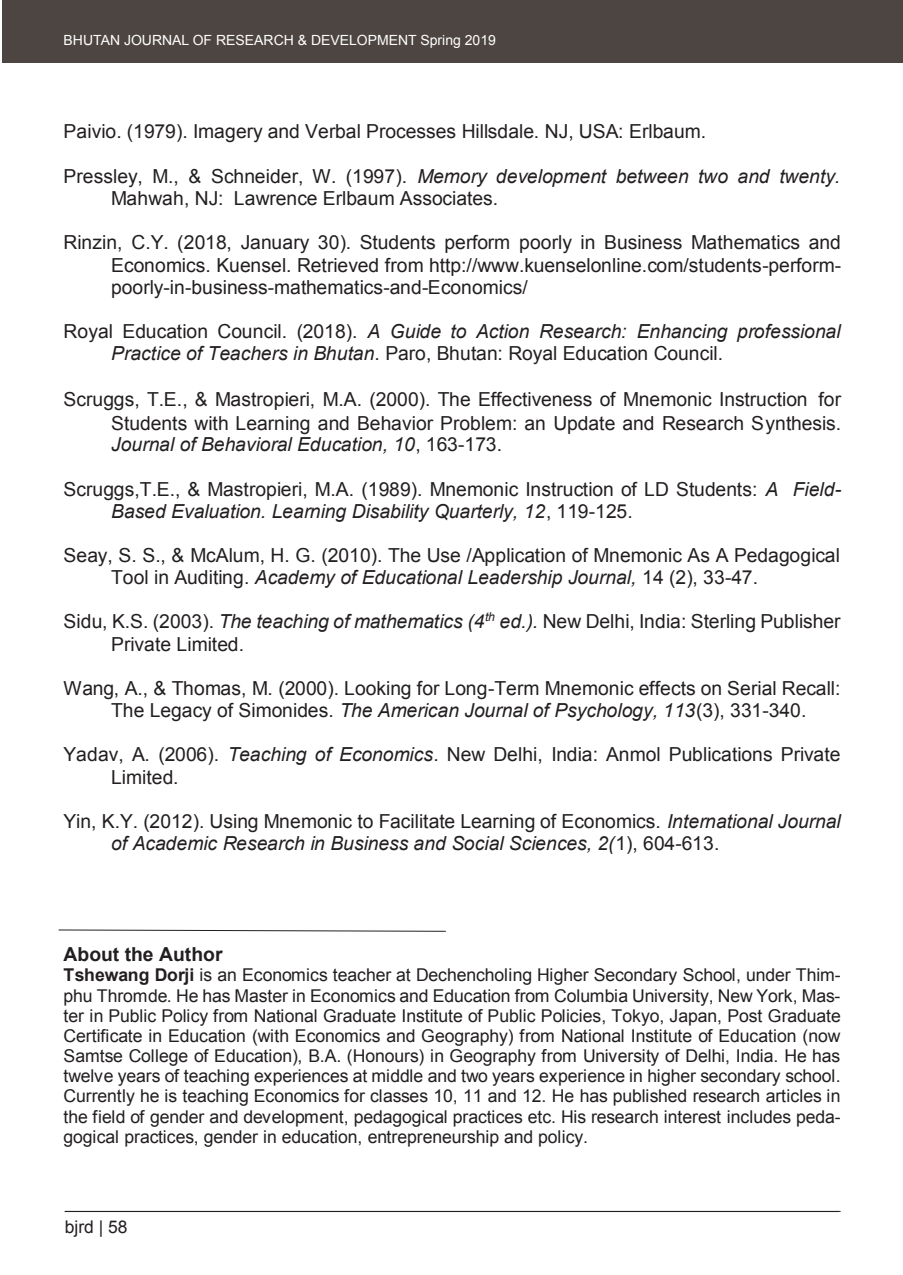
<style>
.page{position:relative;width:903px;height:1275px;background:#fff}
.page>*{position:absolute;margin:0;border:0;box-sizing:border-box;transform-origin:0 0}
.t1{font:19.25px/22.8px "Arial";color:#231f20}
.t2{font:italic 19.25px/22.2px "Arial";color:#231f20}
.t3{font:700 19.25px "Arial";color:#231f20}
.t4{font:17.68px/20.3px "Arial";letter-spacing:-.01em;color:#231f20;text-align:justify}
.t5{font:17.5px "Arial";color:#231f20}
.t6{font:14px "Arial";color:#fff}
.s1{font-style:italic}
.s2{font-style:normal}
.s3{font-weight:700}
</style>
<div class="page">
<div style="left:3px;top:1px;width:900px;height:62px;background:#4d4542"></div>
<hr style="left:65px;top:1211px;width:775px;height:1px;background:#231f20">
<svg style="left:58px;top:929px;width:388px;height:3px"></svg>
<p class="t6" style="left:64px;top:31px;width:434px">BHUTAN JOURNAL OF RESEARCH &amp; DEVELOPMENT Spring 2019</p>
<p class="t1" style="left:64px;top:120px;width:644px">Paivio. (1979). Imagery and Verbal Processes Hillsdale. NJ, USA: Erlbaum.</p>
<p class="t1" style="left:111px;top:165px;width:731px;text-indent:-47px">Pressley, M., &amp; Schneider, W. (1997). <span class="s1">Memory development between two and twenty.<br></span>Mahwah, NJ: Lawrence Erlbaum Associates.</p>
<p class="t1" style="left:111px;top:232px;width:732px;line-height:22.2px;text-align:justify;text-indent:-47px">Rinzin, C.Y. (2018, January 30). Students perform poorly in Business Mathematics and Economics. Kuensel. Retrieved from http://www.kuenselonline.com/students-perform&shy;poorly-in-business-mathematics-and-Economics/</p>
<p class="t2" style="left:111px;top:320px;width:731px;text-indent:-47px"><span class="s2">Royal Education Council. (2018).</span> A Guide to Action Research: Enhancing professional<br>Practice of Teachers in Bhutan<span class="s2">. Paro, Bhutan: Royal Education Council.</span></p>
<p class="t1" style="left:64px;top:388px;width:779px;line-height:23.4px;text-align:right">Scruggs, T.E., &amp; Mastropieri, M.A. (2000). The Effectiveness of Mnemonic Instruction for<br>Students with Learning and Behavior Problem: an Update and Research Synthesis.</p>
<p class="t2" style="left:111px;top:433px;width:393px">Journal of Behavioral Education, 10<span class="s2">, 163-173.</span></p>
<p class="t1" style="left:111px;top:478px;width:732px;line-height:21.9px;text-indent:-47px">Scruggs,T.E., &amp; Mastropieri, M.A. (1989). Mnemonic Instruction of LD Students: <span class="s1">A Field-<br>Based Evaluation. Learning Disability Quarterly, 12</span>, 119-125.</p>
<p class="t1" style="left:111px;top:545px;width:730px;line-height:21.9px;text-indent:-47px">Seay, S. S., &amp; McAlum, H. G. (2010). The Use /Application of Mnemonic As A Pedagogical<br>Tool in Auditing. <span class="s1">Academy of Educational Leadership Journal,</span> 14 (2), 33-47.</p>
<p class="t1" style="left:111px;top:610px;width:731px;text-indent:-47px">Sidu, K.S. (2003). <span class="s1">The teaching of mathematics (4</span><sup>th</sup> <span class="s1">ed.).</span> New Delhi, India: Sterling Publisher<br>Private Limited.</p>
<p class="t1" style="left:111px;top:678px;width:731px;line-height:21.9px;text-indent:-47px">Wang, A., &amp; Thomas, M. (2000). Looking for Long-Term Mnemonic effects on Serial Recall:<br>The Legacy of Simonides. <span class="s1">The American Journal of Psychology, 113</span>(3), 331-340.</p>
<p class="t1" style="left:111px;top:743px;width:731px;text-indent:-47px">Yadav, A. (2006). <span class="s1">Teaching of Economics</span>. New Delhi, India: Anmol Publications Private<br>Limited.</p>
<p class="t1" style="left:111px;top:810px;width:731px;line-height:22.2px;text-indent:-47px">Yin, K.Y. (2012). Using Mnemonic to Facilitate Learning of Economics. <span class="s1">International Journal of Academic Research in Business and Social Sciences, 2(</span>1), 604-613.</p>
<p class="t3" style="left:64px;top:941px;width:160px">About the Author</p>
<p class="t4" style="left:64px;top:965px;width:779px"><span class="s3">Tshewang Dorji</span> is an Economics teacher at Dechencholing Higher Secondary School, under Thim&shy;phu Thromde. He has Master in Economics and Education from Columbia University, New York, Mas&shy;ter in Public Policy from National Graduate Institute of Public Policies, Tokyo, Japan, Post Graduate Certificate in Education (with Economics and Geography) from National Institute of Education (now Samtse College of Education), B.A. (Honours) in Geography from University of Delhi, India. He has twelve years of teaching experiences at middle and two years experience in higher secondary school.<br>Currently he is teaching Economics for classes 10, 11 and 12. He has published research articles in the field of gender and development, pedagogical practices etc. His research interest includes peda&shy;gogical practices, gender in education, entrepreneurship and policy.</p>
<p class="t5" style="left:65px;top:1216px;width:64px">bjrd | 58</p>
</div>
